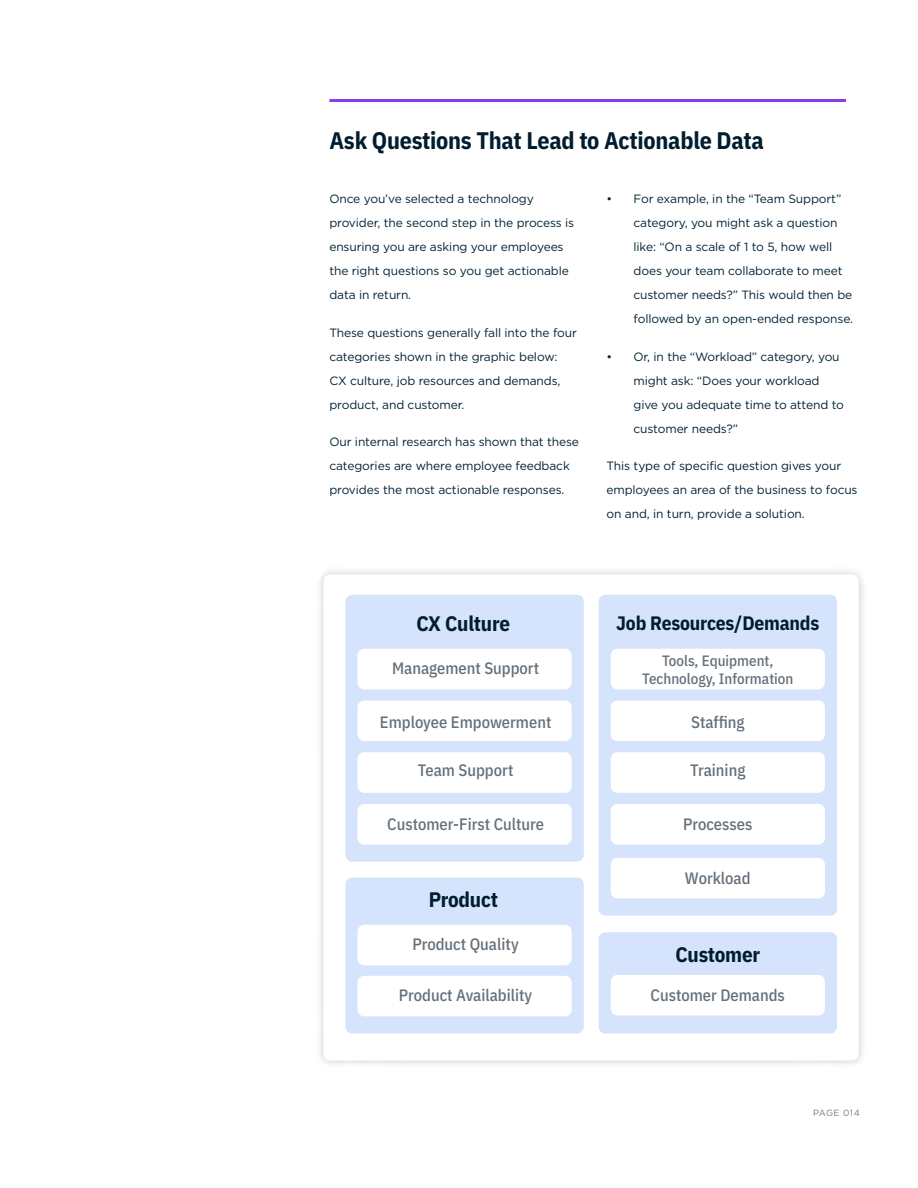
<style>
.page{position:relative;width:918px;height:1188px;background:#fff}
.page>*{position:absolute;margin:0;border:0;box-sizing:border-box;transform-origin:0 0}
.t1{font:700 24px "IBM Plex Sans Cond";letter-spacing:-.01em;color:#001d30}
.t2{font:700 21px "IBM Plex Sans Cond";letter-spacing:-.01em;color:#001d30}
.t3{font:700 19.5px "IBM Plex Sans Cond";letter-spacing:-.01em;color:#001d30}
.t4{font:500 16.5px "IBM Plex Sans Cond";color:#646f79}
.t5{font:500 15px/18px "IBM Plex Sans Cond";color:#646f79;text-align:center}
.t6{font:12px/24px "Gotham";letter-spacing:-.01em;color:#002235}
.t7{font:9px "Gotham";letter-spacing:.045em;color:#717c7d}
</style>
<div class="page">
<hr style="left:329px;top:99px;width:517px;height:3px;background:#8b3ce6">
<div style="left:315px;top:566px;width:552px;height:503px;background:#000;opacity:.2"></div>
<div style="left:323px;top:574px;width:536px;height:486px;background:#fff;border-radius:7px"></div>
<div style="left:345px;top:595px;width:239px;height:267px;background:#d6e3fc;border-radius:7px"></div>
<div style="left:357px;top:649px;width:215px;height:40px;background:#fff;border-radius:7px"></div>
<div style="left:357px;top:700px;width:215px;height:41px;background:#fff;border-radius:7px"></div>
<div style="left:357px;top:752px;width:215px;height:41px;background:#fff;border-radius:7px"></div>
<div style="left:357px;top:804px;width:215px;height:41px;background:#fff;border-radius:7px"></div>
<div style="left:345px;top:878px;width:239px;height:156px;background:#d6e3fc;border-radius:7px"></div>
<div style="left:599px;top:595px;width:238px;height:321px;background:#d6e3fc;border-radius:7px"></div>
<div style="left:599px;top:932px;width:238px;height:102px;background:#d6e3fc;border-radius:7px"></div>
<div style="left:357px;top:925px;width:215px;height:40px;background:#fff;border-radius:7px"></div>
<div style="left:357px;top:976px;width:215px;height:40px;background:#fff;border-radius:7px"></div>
<div style="left:611px;top:649px;width:214px;height:40px;background:#fff;border-radius:7px"></div>
<div style="left:611px;top:700px;width:214px;height:41px;background:#fff;border-radius:7px"></div>
<div style="left:611px;top:752px;width:214px;height:41px;background:#fff;border-radius:7px"></div>
<div style="left:611px;top:804px;width:214px;height:41px;background:#fff;border-radius:7px"></div>
<div style="left:611px;top:858px;width:214px;height:40px;background:#fff;border-radius:7px"></div>
<div style="left:611px;top:975px;width:214px;height:40px;background:#fff;border-radius:7px"></div>
<h1 class="t1" style="left:329px;top:121px;width:436px">Ask Questions That Lead to Actionable Data</h1>
<p class="t6" style="left:329px;top:187px;width:246px">Once you’ve selected a technology provider, the second step in the process is ensuring you are asking your employees the right questions so you get actionable data in return.</p>
<p class="t6" style="left:329px;top:320px;width:249px">These questions generally fall into the four categories shown in the graphic below:<br>CX culture, job resources and demands, product, and customer.</p>
<p class="t6" style="left:329px;top:430px;width:251px">Our internal research has shown that these categories are where employee feedback provides the most actionable responses.</p>
<p class="t6" style="left:634px;top:187px;width:221px;text-indent:-27px">• For example, in the “Team Support” category, you might ask a question like: “On a scale of 1 to 5, how well does your team collaborate to meet customer needs?” This would then be followed by an open-ended response.</p>
<p class="t6" style="left:634px;top:344px;width:212px;text-indent:-27px">• Or, in the “Workload” category, you might ask: “Does your workload give you adequate time to attend to customer needs?”</p>
<p class="t6" style="left:607px;top:454px;width:253px">This type of specific question gives your employees an area of the business to focus on and, in turn, provide a solution.</p>
<h2 class="t2" style="left:417px;top:607px;width:95px">CX Culture</h2>
<h3 class="t4" style="left:392px;top:655px;width:149px">Management Support</h3>
<h3 class="t4" style="left:380px;top:709px;width:173px">Employee Empowerment</h3>
<h3 class="t4" style="left:418px;top:758px;width:97px">Team Support</h3>
<h3 class="t4" style="left:387px;top:812px;width:158px">Customer-First Culture</h3>
<h2 class="t2" style="left:429px;top:883px;width:71px">Product</h2>
<h3 class="t4" style="left:413px;top:932px;width:108px">Product Quality</h3>
<h3 class="t4" style="left:399px;top:983px;width:135px">Product Availability</h3>
<h3 class="t3" style="left:616px;top:608px;width:205px">Job Resources/Demands</h3>
<p class="t5" style="left:642px;top:650px;width:153px">Tools, Equipment,<br>Technology, Information</p>
<h3 class="t4" style="left:691px;top:709px;width:55px">Staffing</h3>
<h3 class="t4" style="left:690px;top:758px;width:57px">Training</h3>
<h3 class="t4" style="left:683px;top:812px;width:71px">Processes</h3>
<h3 class="t4" style="left:685px;top:865px;width:67px">Workload</h3>
<h2 class="t2" style="left:675px;top:938px;width:86px">Customer</h2>
<h3 class="t4" style="left:651px;top:982px;width:136px">Customer Demands</h3>
<p class="t7" style="left:813px;top:1107px;width:48px">PAGE 014</p>
</div>
